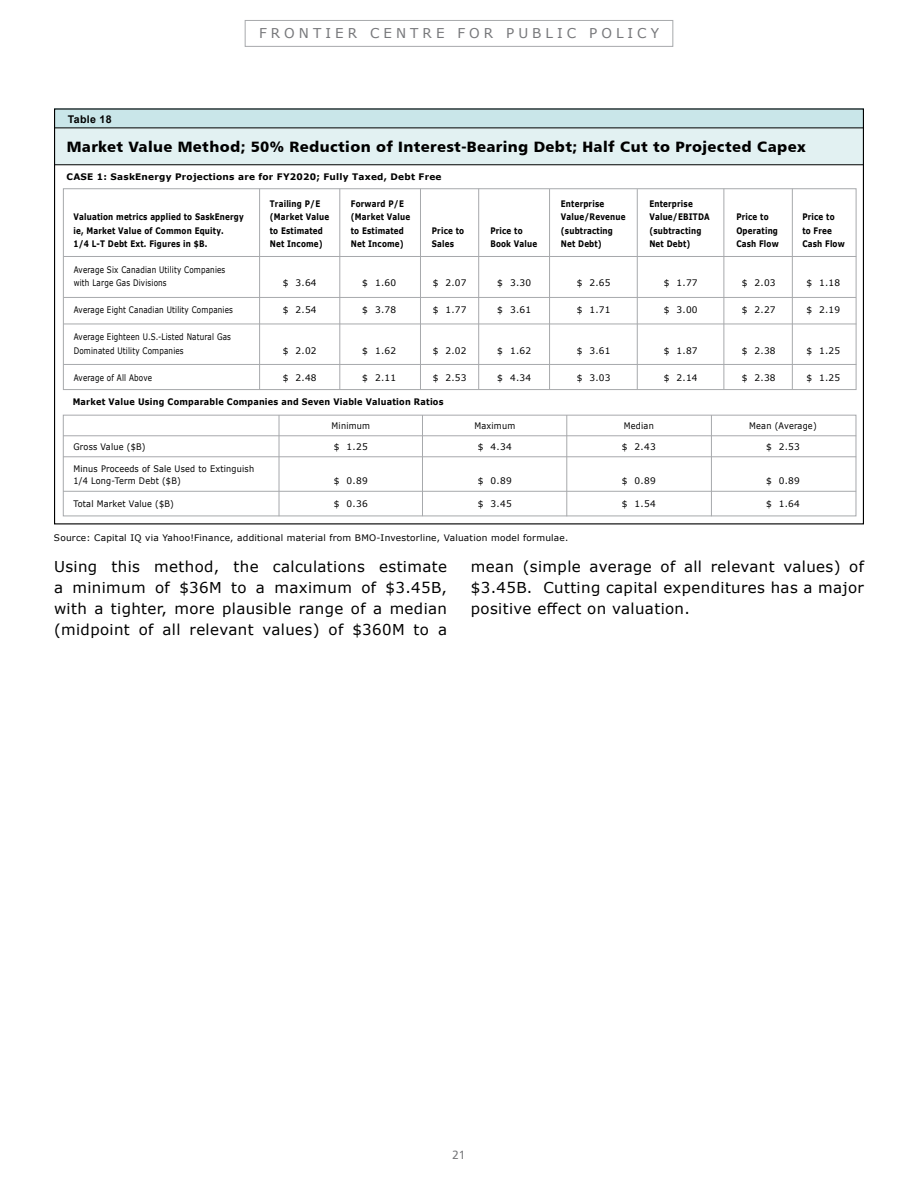
<style>
.page{position:relative;width:918px;height:1188px;background:#fff}
.page>*{position:absolute;margin:0;border:0;box-sizing:border-box;transform-origin:0 0}
.t1{font:15px/21px "Verdana";letter-spacing:.025em;color:#000;text-align:justify}
.t2{font:15px "Humanist 777 BT Black B";letter-spacing:.025em;color:#000}
.t3{font:13.5px "Verdana";letter-spacing:.3em;color:#77787b}
.t4{font:12px "Humanist 777 BT Roman B";color:#77787b}
.t5{font:700 10.65px "Arial";letter-spacing:.025em;color:#000}
.t6{font:700 9px "Verdana";letter-spacing:.025em;color:#000;scale:.8 1}
.t7{font:9px "Verdana";letter-spacing:.025em;color:#000}
.t8{font:9px/13.5px "Verdana";letter-spacing:.025em;color:#000;scale:.8 1}
.t9{font:9px/12px "Verdana";letter-spacing:.025em;color:#000;scale:.9 1}
.t10{font:700 9px "Verdana";letter-spacing:.025em;color:#000;scale:.9 1}
.t11{font:700 9px "Verdana";letter-spacing:.025em;color:#000}
</style>
<div class="page">
<div style="left:245px;top:20px;width:428px;height:27px;border:1px solid #a7a9ac"></div>
<div style="left:55px;top:108px;width:809px;height:20px;background:#c9e6e9"></div>
<div style="left:54px;top:128px;width:810px;height:36px;background:#e2f1f2"></div>
<hr style="left:55px;top:128px;width:809px;height:1px;background:#000">
<div style="left:63px;top:188px;width:793px;height:202px;border:1px solid #a7a9ac"></div>
<div style="left:63px;top:415px;width:793px;height:101px;border:1px solid #a7a9ac"></div>
<hr style="left:54px;top:164px;width:810px;height:1px;background:#000">
<hr style="left:339px;top:189px;width:1px;height:200px;background:#a7a9ac">
<hr style="left:259px;top:189px;width:1px;height:200px;background:#a7a9ac">
<hr style="left:420px;top:189px;width:1px;height:200px;background:#a7a9ac">
<hr style="left:792px;top:189px;width:1px;height:200px;background:#a7a9ac">
<hr style="left:637px;top:189px;width:1px;height:200px;background:#a7a9ac">
<hr style="left:63px;top:256px;width:793px;height:1px;background:#a7a9ac">
<hr style="left:63px;top:297px;width:793px;height:1px;background:#a7a9ac">
<hr style="left:63px;top:324px;width:793px;height:1px;background:#a7a9ac">
<hr style="left:724px;top:189px;width:1px;height:200px;background:#a7a9ac">
<hr style="left:63px;top:435px;width:793px;height:1px;background:#a7a9ac">
<hr style="left:279px;top:415px;width:1px;height:101px;background:#a7a9ac">
<hr style="left:566px;top:415px;width:1px;height:101px;background:#a7a9ac">
<hr style="left:422px;top:415px;width:1px;height:101px;background:#a7a9ac">
<hr style="left:711px;top:415px;width:1px;height:101px;background:#a7a9ac">
<hr style="left:63px;top:456px;width:793px;height:1px;background:#a7a9ac">
<hr style="left:63px;top:491px;width:793px;height:1px;background:#a7a9ac">
<hr style="left:478px;top:189px;width:1px;height:200px;background:#a7a9ac">
<hr style="left:549px;top:189px;width:1px;height:200px;background:#a7a9ac">
<hr style="left:63px;top:364px;width:793px;height:1px;background:#a7a9ac">
<p class="t5" style="left:68px;top:111px;width:45px">Table 18</p>
<h2 class="t3" style="left:259px;top:24px;width:402px">FRONTIER CENTRE FOR PUBLIC POLICY</h2>
<h1 class="t2" style="left:67px;top:137px;width:740px">Market Value Method; 50% Reduction of Interest-Bearing Debt; Half Cut to Projected Capex</h1>
<p class="t11" style="left:67px;top:170px;width:377px">CASE 1: SaskEnergy Projections are for FY2020; Fully Taxed, Debt Free</p>
<p class="t6" style="left:270px;top:197px;width:65px">Trailing P/E</p>
<p class="t6" style="left:351px;top:197px;width:68px">Forward P/E</p>
<p class="t6" style="left:561px;top:197px;width:56px">Enterprise</p>
<p class="t6" style="left:649px;top:197px;width:56px">Enterprise</p>
<p class="t6" style="left:73px;top:211px;width:215px">Valuation metrics applied to SaskEnergy</p>
<p class="t6" style="left:270px;top:211px;width:76px">(Market Value</p>
<p class="t6" style="left:351px;top:211px;width:76px">(Market Value</p>
<p class="t6" style="left:561px;top:211px;width:82px">Value/Revenue</p>
<p class="t6" style="left:649px;top:211px;width:77px">Value/EBITDA</p>
<p class="t6" style="left:736px;top:211px;width:42px">Price to</p>
<p class="t6" style="left:802px;top:211px;width:42px">Price to</p>
<p class="t6" style="left:73px;top:224px;width:190px">ie, Market Value of Common Equity.</p>
<p class="t6" style="left:270px;top:224px;width:68px">to Estimated</p>
<p class="t6" style="left:351px;top:224px;width:68px">to Estimated</p>
<p class="t6" style="left:432px;top:224px;width:42px">Price to</p>
<p class="t6" style="left:490px;top:224px;width:42px">Price to</p>
<p class="t6" style="left:561px;top:224px;width:67px">(subtracting</p>
<p class="t6" style="left:649px;top:224px;width:67px">(subtracting</p>
<p class="t6" style="left:736px;top:224px;width:54px">Operating</p>
<p class="t6" style="left:802px;top:224px;width:38px">to Free</p>
<p class="t6" style="left:73px;top:238px;width:169px">1/4 L-T Debt Ext. Figures in $B.</p>
<p class="t6" style="left:270px;top:238px;width:68px">Net Income)</p>
<p class="t6" style="left:351px;top:238px;width:68px">Net Income)</p>
<p class="t6" style="left:432px;top:238px;width:29px">Sales</p>
<p class="t6" style="left:490px;top:238px;width:60px">Book Value</p>
<p class="t6" style="left:561px;top:238px;width:53px">Net Debt)</p>
<p class="t6" style="left:649px;top:238px;width:53px">Net Debt)</p>
<p class="t6" style="left:736px;top:238px;width:55px">Cash Flow</p>
<p class="t6" style="left:802px;top:238px;width:55px">Cash Flow</p>
<p class="t8" style="left:74px;top:263px;width:191px">Average Six Canadian Utility Companies with Large Gas Divisions</p>
<p class="t7" style="left:283px;top:277px;width:35px">$ 3.64</p>
<p class="t7" style="left:362px;top:277px;width:35px">$ 1.60</p>
<p class="t7" style="left:433px;top:277px;width:35px">$ 2.07</p>
<p class="t7" style="left:497px;top:277px;width:35px">$ 3.30</p>
<p class="t7" style="left:577px;top:277px;width:35px">$ 2.65</p>
<p class="t7" style="left:664px;top:277px;width:35px">$ 1.77</p>
<p class="t7" style="left:742px;top:277px;width:35px">$ 2.03</p>
<p class="t7" style="left:806px;top:277px;width:35px">$ 1.18</p>
<p class="t8" style="left:74px;top:303px;width:201px">Average Eight Canadian Utility Companies</p>
<p class="t7" style="left:283px;top:304px;width:35px">$ 2.54</p>
<p class="t7" style="left:362px;top:304px;width:35px">$ 3.78</p>
<p class="t7" style="left:433px;top:304px;width:35px">$ 1.77</p>
<p class="t7" style="left:497px;top:304px;width:35px">$ 3.61</p>
<p class="t7" style="left:577px;top:304px;width:35px">$ 1.71</p>
<p class="t7" style="left:664px;top:304px;width:35px">$ 3.00</p>
<p class="t7" style="left:742px;top:304px;width:35px">$ 2.27</p>
<p class="t7" style="left:806px;top:304px;width:35px">$ 2.19</p>
<p class="t8" style="left:74px;top:330px;width:198px">Average Eighteen U.S.-Listed Natural Gas<br>Dominated Utility Companies</p>
<p class="t7" style="left:283px;top:344px;width:35px">$ 2.02</p>
<p class="t7" style="left:362px;top:344px;width:35px">$ 1.62</p>
<p class="t7" style="left:433px;top:344px;width:35px">$ 2.02</p>
<p class="t7" style="left:497px;top:344px;width:35px">$ 1.62</p>
<p class="t7" style="left:577px;top:344px;width:35px">$ 3.61</p>
<p class="t7" style="left:664px;top:344px;width:35px">$ 1.87</p>
<p class="t7" style="left:742px;top:344px;width:35px">$ 2.38</p>
<p class="t7" style="left:806px;top:344px;width:35px">$ 1.25</p>
<p class="t8" style="left:74px;top:371px;width:99px">Average of All Above</p>
<p class="t7" style="left:283px;top:371px;width:35px">$ 2.48</p>
<p class="t7" style="left:362px;top:371px;width:35px">$ 2.11</p>
<p class="t7" style="left:433px;top:371px;width:35px">$ 2.53</p>
<p class="t7" style="left:497px;top:371px;width:35px">$ 4.34</p>
<p class="t7" style="left:577px;top:371px;width:35px">$ 3.03</p>
<p class="t7" style="left:664px;top:371px;width:35px">$ 2.14</p>
<p class="t7" style="left:742px;top:371px;width:35px">$ 2.38</p>
<p class="t7" style="left:806px;top:371px;width:35px">$ 1.25</p>
<p class="t9" style="left:332px;top:420px;width:44px">Minimum</p>
<p class="t9" style="left:474px;top:420px;width:47px">Maximum</p>
<p class="t9" style="left:624px;top:420px;width:35px">Median</p>
<p class="t9" style="left:749px;top:420px;width:76px">Mean (Average)</p>
<p class="t9" style="left:73px;top:441px;width:82px">Gross Value ($B)</p>
<p class="t7" style="left:334px;top:440px;width:35px">$ 1.25</p>
<p class="t7" style="left:478px;top:440px;width:35px">$ 4.34</p>
<p class="t7" style="left:622px;top:440px;width:35px">$ 2.43</p>
<p class="t7" style="left:766px;top:440px;width:35px">$ 2.53</p>
<p class="t9" style="left:73px;top:462px;width:202px">Minus Proceeds of Sale Used to Extinguish<br>1/4 Long-Term Debt ($B)</p>
<p class="t7" style="left:334px;top:474px;width:35px">$ 0.89</p>
<p class="t7" style="left:478px;top:474px;width:35px">$ 0.89</p>
<p class="t7" style="left:622px;top:474px;width:35px">$ 0.89</p>
<p class="t7" style="left:766px;top:474px;width:35px">$ 0.89</p>
<p class="t9" style="left:73px;top:497px;width:113px">Total Market Value ($B)</p>
<p class="t7" style="left:334px;top:497px;width:35px">$ 0.36</p>
<p class="t7" style="left:478px;top:497px;width:35px">$ 3.45</p>
<p class="t7" style="left:622px;top:497px;width:35px">$ 1.54</p>
<p class="t7" style="left:766px;top:497px;width:35px">$ 1.64</p>
<p class="t10" style="left:73px;top:396px;width:413px">Market Value Using Comparable Companies and Seven Viable Valuation Ratios</p>
<p class="t7" style="left:54px;top:532px;width:516px">Source: Capital IQ via Yahoo!Finance, additional material from BMO-Investorline, Valuation model formulae.</p>
<h1 class="t1" style="left:54px;top:556px;width:395px">Using this method, the calculations estimate a minimum of $36M to a maximum of $3.45B, with a tighter, more plausible range of a median (midpoint of all relevant values) of $360M to a</h1>
<h1 class="t1" style="left:471px;top:556px;width:395px">mean (simple average of all relevant values) of $3.45B. Cutting capital expenditures has a major positive effect on valuation.</h1>
<h3 class="t4" style="left:452px;top:1148px;width:15px">21</h3>
</div>
